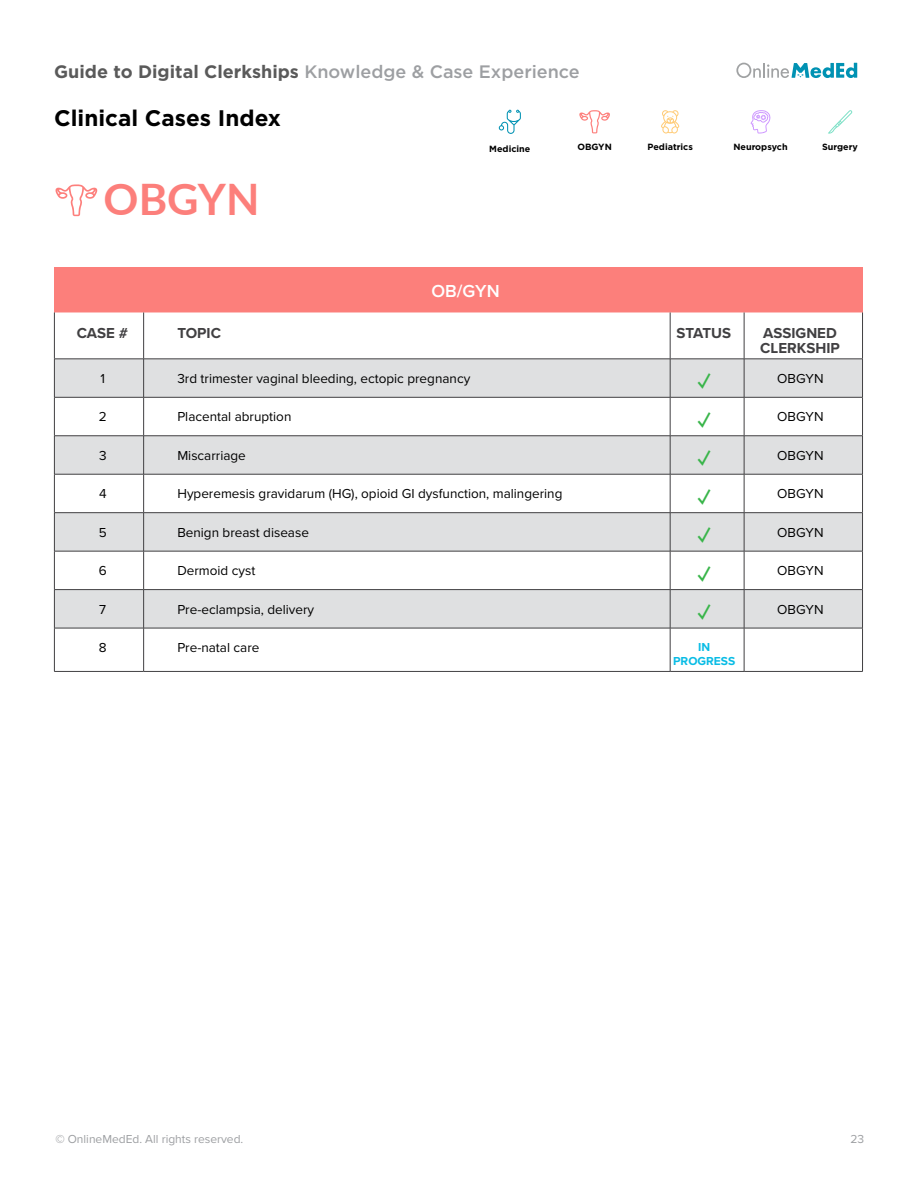
<style>
.page{position:relative;width:918px;height:1188px;background:#fff}
.page>*{position:absolute;margin:0;border:0;box-sizing:border-box;transform-origin:0 0}
.t1{font:700 43.35px "Lato";color:#fc7f7b}
.t2{font:700 24px "Proxima Nova";color:#39b54a}
.t3{font:700 22.5px "Gotham HTF";color:#000}
.t4{font:700 18px "Gotham HTF";color:#5a5a5a}
.t5{font:600 18px "Proxima Nova";color:#fff}
.t6{font:700 15px/15px "Proxima Nova";color:#414042}
.t7{font:13.5px "Proxima Nova";color:#000}
.t8{font:12px "Proxima Nova";color:#9d9fa2}
.t9{font:700 12px/14.4px "Proxima Nova";color:#09bce5;text-align:center}
.t10{font:700 9px "Gotham HTF";color:#000}
.s1{font-weight:500;color:#9d9fa2}
.s2{font-weight:600}
</style>
<div class="page">
<svg style="left:579px;top:110px;width:31px;height:23px"></svg>
<svg style="left:736px;top:63px;width:121px;height:15px"></svg>
<svg style="left:499px;top:110px;width:22px;height:24px"></svg>
<svg style="left:661px;top:110px;width:19px;height:24px"></svg>
<svg style="left:751px;top:110px;width:20px;height:24px"></svg>
<svg style="left:828px;top:110px;width:24px;height:24px"></svg>
<div style="left:54px;top:267px;width:809px;height:45px;background:#fc7f7b"></div>
<svg style="left:55px;top:312px;width:807px;height:47px"></svg>
<svg style="left:55px;top:360px;width:807px;height:268px;fill:#dfe0e1"></svg>
<hr style="left:143px;top:312px;width:1px;height:47px;background:#414042">
<hr style="left:670px;top:312px;width:1px;height:47px;background:#414042">
<hr style="left:744px;top:312px;width:1px;height:47px;background:#414042">
<hr style="left:862px;top:312px;width:1px;height:47px;background:#414042">
<hr style="left:144px;top:359px;width:526px;height:1px;background:#414042">
<hr style="left:670px;top:359px;width:74px;height:1px;background:#414042">
<hr style="left:670px;top:359px;width:1px;height:38px;background:#414042">
<hr style="left:744px;top:359px;width:119px;height:1px;background:#414042">
<hr style="left:744px;top:359px;width:1px;height:38px;background:#414042">
<hr style="left:862px;top:359px;width:1px;height:38px;background:#414042">
<hr style="left:144px;top:397px;width:526px;height:1px;background:#414042">
<hr style="left:143px;top:397px;width:1px;height:39px;background:#414042">
<hr style="left:670px;top:397px;width:74px;height:1px;background:#414042">
<hr style="left:670px;top:397px;width:1px;height:39px;background:#414042">
<hr style="left:744px;top:397px;width:119px;height:1px;background:#414042">
<hr style="left:744px;top:397px;width:1px;height:39px;background:#414042">
<hr style="left:862px;top:397px;width:1px;height:39px;background:#414042">
<hr style="left:54px;top:436px;width:90px;height:1px;background:#414042">
<hr style="left:144px;top:436px;width:526px;height:1px;background:#414042">
<hr style="left:143px;top:436px;width:1px;height:38px;background:#414042">
<hr style="left:670px;top:436px;width:74px;height:1px;background:#414042">
<hr style="left:670px;top:436px;width:1px;height:38px;background:#414042">
<hr style="left:744px;top:436px;width:119px;height:1px;background:#414042">
<hr style="left:744px;top:436px;width:1px;height:38px;background:#414042">
<hr style="left:862px;top:436px;width:1px;height:38px;background:#414042">
<hr style="left:54px;top:474px;width:90px;height:1px;background:#414042">
<hr style="left:144px;top:474px;width:526px;height:1px;background:#414042">
<hr style="left:143px;top:474px;width:1px;height:38px;background:#414042">
<hr style="left:670px;top:474px;width:74px;height:1px;background:#414042">
<hr style="left:670px;top:474px;width:1px;height:38px;background:#414042">
<hr style="left:744px;top:474px;width:119px;height:1px;background:#414042">
<hr style="left:744px;top:474px;width:1px;height:38px;background:#414042">
<hr style="left:862px;top:474px;width:1px;height:38px;background:#414042">
<hr style="left:143px;top:551px;width:1px;height:38px;background:#414042">
<hr style="left:670px;top:551px;width:1px;height:38px;background:#414042">
<hr style="left:744px;top:551px;width:1px;height:38px;background:#414042">
<hr style="left:862px;top:551px;width:1px;height:38px;background:#414042">
<hr style="left:143px;top:628px;width:1px;height:43px;background:#414042">
<hr style="left:670px;top:628px;width:1px;height:43px;background:#414042">
<hr style="left:744px;top:628px;width:1px;height:43px;background:#414042">
<hr style="left:862px;top:628px;width:1px;height:43px;background:#414042">
<hr style="left:54px;top:312px;width:1px;height:47px;background:#414042">
<hr style="left:54px;top:397px;width:1px;height:39px;background:#414042">
<hr style="left:54px;top:436px;width:1px;height:38px;background:#414042">
<hr style="left:54px;top:474px;width:1px;height:38px;background:#414042">
<hr style="left:54px;top:551px;width:1px;height:38px;background:#414042">
<hr style="left:54px;top:628px;width:1px;height:43px;background:#414042">
<hr style="left:54px;top:512px;width:90px;height:1px;background:#414042">
<hr style="left:54px;top:513px;width:1px;height:38px;background:#414042">
<hr style="left:54px;top:551px;width:90px;height:1px;background:#414042">
<hr style="left:144px;top:512px;width:526px;height:1px;background:#414042">
<hr style="left:143px;top:513px;width:1px;height:38px;background:#414042">
<hr style="left:144px;top:551px;width:526px;height:1px;background:#414042">
<hr style="left:670px;top:512px;width:74px;height:1px;background:#414042">
<hr style="left:670px;top:513px;width:1px;height:38px;background:#414042">
<hr style="left:744px;top:512px;width:119px;height:1px;background:#414042">
<hr style="left:744px;top:513px;width:1px;height:38px;background:#414042">
<hr style="left:862px;top:513px;width:1px;height:38px;background:#414042">
<hr style="left:670px;top:551px;width:74px;height:1px;background:#414042">
<hr style="left:744px;top:551px;width:119px;height:1px;background:#414042">
<hr style="left:54px;top:589px;width:90px;height:1px;background:#414042">
<hr style="left:54px;top:590px;width:1px;height:38px;background:#414042">
<hr style="left:54px;top:628px;width:90px;height:1px;background:#414042">
<hr style="left:144px;top:589px;width:526px;height:1px;background:#414042">
<hr style="left:143px;top:590px;width:1px;height:38px;background:#414042">
<hr style="left:144px;top:628px;width:526px;height:1px;background:#414042">
<hr style="left:670px;top:589px;width:74px;height:1px;background:#414042">
<hr style="left:670px;top:590px;width:1px;height:38px;background:#414042">
<hr style="left:744px;top:589px;width:119px;height:1px;background:#414042">
<hr style="left:744px;top:590px;width:1px;height:38px;background:#414042">
<hr style="left:862px;top:590px;width:1px;height:38px;background:#414042">
<hr style="left:670px;top:628px;width:74px;height:1px;background:#414042">
<hr style="left:744px;top:628px;width:119px;height:1px;background:#414042">
<hr style="left:54px;top:671px;width:90px;height:1px;background:#414042">
<hr style="left:144px;top:671px;width:526px;height:1px;background:#414042">
<hr style="left:670px;top:671px;width:74px;height:1px;background:#414042">
<hr style="left:744px;top:671px;width:119px;height:1px;background:#414042">
<hr style="left:54px;top:359px;width:1px;height:38px;background:#414042">
<hr style="left:54px;top:359px;width:90px;height:1px;background:#414042">
<hr style="left:143px;top:359px;width:1px;height:38px;background:#414042">
<hr style="left:54px;top:397px;width:90px;height:1px;background:#414042">
<svg style="left:55px;top:184px;width:42px;height:32px"></svg>
<h3 class="t4" style="left:54px;top:61px;width:527px">Guide to Digital Clerkships <span class="s1">Knowledge &amp; Case Experience</span></h3>
<h3 class="t3" style="left:54px;top:105px;width:228px">Clinical Cases Index</h3>
<h1 class="t1" style="left:104px;top:167px;width:157px">OBGYN</h1>
<p class="t10" style="left:489px;top:143px;width:43px">Medicine</p>
<p class="t10" style="left:577px;top:142px;width:36px">OBGYN</p>
<p class="t10" style="left:647px;top:142px;width:47px">Pediatrics</p>
<p class="t10" style="left:733px;top:142px;width:56px">Neuropsych</p>
<p class="t10" style="left:822px;top:142px;width:37px">Surgery</p>
<h3 class="t5" style="left:432px;top:277px;width:70px">OB/GYN</h3>
<p class="t6" style="left:77px;top:325px;width:53px">CASE #</p>
<p class="t6" style="left:177px;top:325px;width:45px">TOPIC</p>
<p class="t6" style="left:677px;top:325px;width:56px">STATUS</p>
<p class="t6" style="left:760px;top:325px;width:81px">ASSIGNED<br>CLERKSHIP</p>
<p class="t7" style="left:100px;top:368px;width:6px">1</p>
<p class="t7" style="left:177px;top:368px;width:294px">3rd trimester vaginal bleeding, ectopic pregnancy</p>
<h2 class="t2" style="left:698px;top:365px;width:14px">✓</h2>
<p class="t7" style="left:777px;top:368px;width:48px">OBGYN</p>
<p class="t7" style="left:99px;top:407px;width:9px">2</p>
<p class="t7" style="left:177px;top:407px;width:116px">Placental abruption</p>
<h2 class="t2" style="left:698px;top:404px;width:14px">✓</h2>
<p class="t7" style="left:777px;top:407px;width:48px">OBGYN</p>
<p class="t7" style="left:99px;top:445px;width:9px">3</p>
<p class="t7" style="left:177px;top:445px;width:70px">Miscarriage</p>
<h2 class="t2" style="left:698px;top:442px;width:14px">✓</h2>
<p class="t7" style="left:777px;top:445px;width:48px">OBGYN</p>
<p class="t7" style="left:99px;top:484px;width:9px">4</p>
<p class="t7" style="left:177px;top:484px;width:387px">Hyperemesis gravidarum (HG), opioid GI dysfunction, malingering</p>
<h2 class="t2" style="left:698px;top:481px;width:14px">✓</h2>
<p class="t7" style="left:777px;top:484px;width:48px">OBGYN</p>
<p class="t7" style="left:99px;top:522px;width:9px">5</p>
<p class="t7" style="left:177px;top:522px;width:133px">Benign breast disease</p>
<h2 class="t2" style="left:698px;top:519px;width:14px">✓</h2>
<p class="t7" style="left:777px;top:522px;width:48px">OBGYN</p>
<p class="t7" style="left:99px;top:561px;width:9px">6</p>
<p class="t7" style="left:177px;top:561px;width:79px">Dermoid cyst</p>
<h2 class="t2" style="left:698px;top:558px;width:14px">✓</h2>
<p class="t7" style="left:777px;top:561px;width:48px">OBGYN</p>
<p class="t7" style="left:99px;top:599px;width:8px">7</p>
<p class="t7" style="left:177px;top:599px;width:138px">Pre-eclampsia, delivery</p>
<h2 class="t2" style="left:698px;top:596px;width:14px">✓</h2>
<p class="t7" style="left:777px;top:599px;width:48px">OBGYN</p>
<p class="t7" style="left:99px;top:638px;width:9px">8</p>
<p class="t7" style="left:177px;top:638px;width:84px">Pre-natal care</p>
<p class="t9" style="left:673px;top:640px;width:64px">IN<br>PROGRESS</p>
<p class="t8" style="left:55px;top:1131px;width:190px"><span class="s2">©</span> OnlineMedEd. All rights reserved.</p>
<p class="t8" style="left:850px;top:1131px;width:15px">23</p>
</div>
